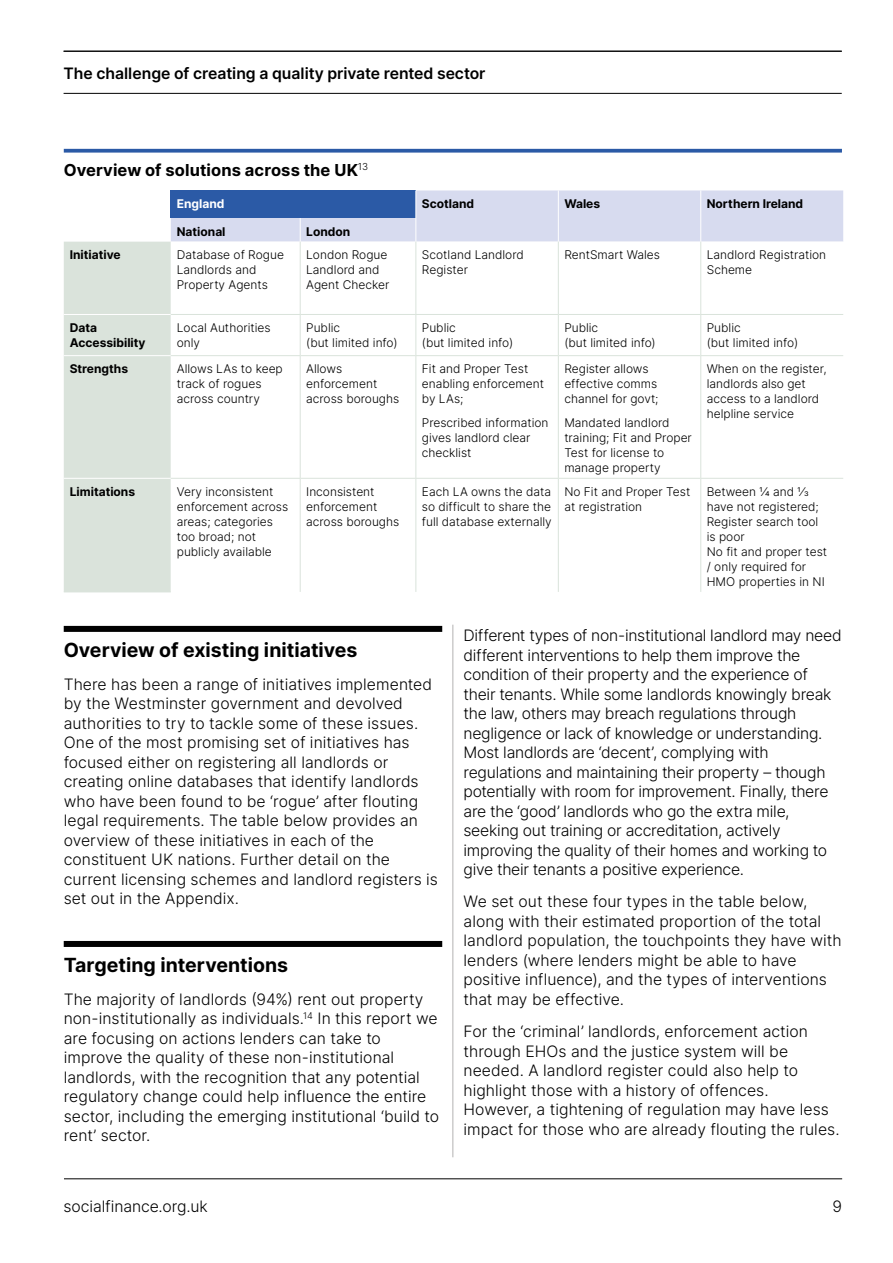
<style>
.page{position:relative;width:893px;height:1263px;background:#fff}
.page>*{position:absolute;margin:0;border:0;box-sizing:border-box;transform-origin:0 0}
.t1{font:700 19.5px "Inter";color:#000}
.t2{font:700 16.5px "Inter";letter-spacing:.005em;color:#000}
.t3{font:300 15.75px/19.5px "Inter";color:#000}
.t4{font:600 15.75px "Inter";color:#000}
.t5{font:300 12px/15px "Inter";color:#000}
.t6{font:700 12px/15px "Inter";color:#000}
.t7{font:700 12px "Inter";color:#fff}
</style>
<div class="page">
<div style="left:64px;top:626px;width:378px;height:6px;background:#000"></div>
<div style="left:64px;top:941px;width:378px;height:6px;background:#000"></div>
<svg style="left:64px;top:149px;width:778px;height:4px;background:#406aaf"></svg>
<svg style="left:64px;top:190px;width:779px;height:402px"></svg>
<hr style="left:64px;top:314px;width:107px;height:1px;background:#fff">
<hr style="left:64px;top:355px;width:107px;height:1px;background:#fff">
<hr style="left:64px;top:478px;width:107px;height:1px;background:#fff">
<hr style="left:171px;top:314px;width:129px;height:1px;background:#dae3db">
<hr style="left:300px;top:314px;width:116px;height:1px;background:#dae3db">
<hr style="left:416px;top:314px;width:142px;height:1px;background:#dae3db">
<hr style="left:558px;top:314px;width:143px;height:1px;background:#dae3db">
<hr style="left:701px;top:314px;width:142px;height:1px;background:#dae3db">
<hr style="left:171px;top:355px;width:129px;height:1px;background:#dae3db">
<hr style="left:300px;top:355px;width:116px;height:1px;background:#dae3db">
<hr style="left:416px;top:355px;width:142px;height:1px;background:#dae3db">
<hr style="left:558px;top:355px;width:143px;height:1px;background:#dae3db">
<hr style="left:701px;top:355px;width:142px;height:1px;background:#dae3db">
<hr style="left:171px;top:478px;width:129px;height:1px;background:#dae3db">
<hr style="left:300px;top:478px;width:116px;height:1px;background:#dae3db">
<hr style="left:416px;top:478px;width:142px;height:1px;background:#dae3db">
<hr style="left:558px;top:478px;width:143px;height:1px;background:#dae3db">
<hr style="left:701px;top:478px;width:142px;height:1px;background:#dae3db">
<hr style="left:64px;top:591px;width:107px;height:1px;background:#dae3db">
<hr style="left:300px;top:242px;width:1px;height:72px;background:#dae3db">
<hr style="left:415px;top:242px;width:1px;height:72px;background:#dae3db">
<hr style="left:558px;top:242px;width:1px;height:72px;background:#dae3db">
<hr style="left:700px;top:242px;width:1px;height:72px;background:#dae3db">
<hr style="left:300px;top:315px;width:1px;height:40px;background:#dae3db">
<hr style="left:415px;top:315px;width:1px;height:40px;background:#dae3db">
<hr style="left:558px;top:315px;width:1px;height:40px;background:#dae3db">
<hr style="left:700px;top:315px;width:1px;height:40px;background:#dae3db">
<hr style="left:300px;top:356px;width:1px;height:122px;background:#dae3db">
<hr style="left:415px;top:356px;width:1px;height:122px;background:#dae3db">
<hr style="left:558px;top:356px;width:1px;height:122px;background:#dae3db">
<hr style="left:700px;top:356px;width:1px;height:122px;background:#dae3db">
<hr style="left:300px;top:479px;width:1px;height:113px;background:#dae3db">
<hr style="left:415px;top:479px;width:1px;height:113px;background:#dae3db">
<hr style="left:558px;top:479px;width:1px;height:113px;background:#dae3db">
<hr style="left:700px;top:479px;width:1px;height:113px;background:#dae3db">
<hr style="left:453px;top:625px;width:1px;height:532px;background:#b3b2b2">
<hr style="left:64px;top:1178px;width:778px;height:1px;background:#000">
<hr style="left:64px;top:51px;width:778px;height:1px;background:#000">
<hr style="left:64px;top:93px;width:778px;height:1px;background:#000">
<p class="t4" style="left:64px;top:62px;width:423px">The challenge of creating a quality private rented sector</p>
<p class="t2" style="left:64px;top:158px;width:306px">Overview of solutions across the UK<sup>13</sup></p>
<p class="t7" style="left:177px;top:195px;width:49px">England</p>
<p class="t6" style="left:422px;top:196px;width:54px">Scotland</p>
<p class="t6" style="left:564px;top:196px;width:37px">Wales</p>
<p class="t6" style="left:707px;top:196px;width:98px">Northern Ireland</p>
<p class="t6" style="left:177px;top:223px;width:50px">National</p>
<p class="t6" style="left:306px;top:223px;width:46px">London</p>
<p class="t6" style="left:70px;top:247px;width:52px">Initiative</p>
<p class="t5" style="left:177px;top:247px;width:109px">Database of Rogue<br>Landlords and<br>Property Agents</p>
<p class="t5" style="left:306px;top:247px;width:85px">London Rogue<br>Landlord and<br>Agent Checker</p>
<p class="t5" style="left:422px;top:247px;width:103px">Scotland Landlord<br>Register</p>
<p class="t5" style="left:564px;top:247px;width:97px">RentSmart Wales</p>
<p class="t5" style="left:707px;top:247px;width:121px">Landlord Registration<br>Scheme</p>
<p class="t6" style="left:70px;top:320px;width:77px">Data<br>Accessibility</p>
<p class="t5" style="left:177px;top:320px;width:95px">Local Authorities only</p>
<p class="t5" style="left:306px;top:320px;width:93px">Public<br>(but limited info)</p>
<p class="t5" style="left:422px;top:320px;width:93px">Public<br>(but limited info)</p>
<p class="t5" style="left:564px;top:320px;width:93px">Public<br>(but limited info)</p>
<p class="t5" style="left:707px;top:320px;width:93px">Public<br>(but limited info)</p>
<p class="t6" style="left:70px;top:361px;width:60px">Strengths</p>
<p class="t5" style="left:177px;top:361px;width:108px">Allows LAs to keep track of rogues across country</p>
<p class="t5" style="left:306px;top:361px;width:95px">Allows enforcement across boroughs</p>
<p class="t5" style="left:422px;top:361px;width:124px">Fit and Proper Test enabling enforcement by LAs;</p>
<p class="t5" style="left:422px;top:415px;width:128px">Prescribed information gives landlord clear checklist</p>
<p class="t5" style="left:564px;top:361px;width:96px">Register allows effective comms channel for govt;</p>
<p class="t5" style="left:564px;top:415px;width:129px">Mandated landlord training; Fit and Proper<br>Test for license to manage property</p>
<p class="t5" style="left:707px;top:361px;width:121px">When on the register, landlords also get access to a landlord helpline service</p>
<p class="t6" style="left:70px;top:484px;width:67px">Limitations</p>
<p class="t5" style="left:177px;top:484px;width:113px">Very inconsistent enforcement across areas; categories too broad; not publicly available</p>
<p class="t5" style="left:306px;top:484px;width:95px">Inconsistent enforcement across boroughs</p>
<p class="t5" style="left:422px;top:484px;width:131px;text-align:justify">Each LA owns the data so difficult to share the full database externally</p>
<p class="t5" style="left:564px;top:484px;width:127px">No Fit and Proper Test at registration</p>
<p class="t5" style="left:707px;top:484px;width:122px">Between ¼ and 1/3 have not registered;<br>Register search tool is poor<br>No fit and proper test / only required for<br>HMO properties in NI</p>
<p class="t1" style="left:64px;top:636px;width:306px">Overview of existing initiatives<sup>13</sup></p>
<p class="t3" style="left:64px;top:674px;width:376px">There has been a range of initiatives implemented by the Westminster government and devolved authorities to try to tackle some of these issues.<br>One of the most promising set of initiatives has focused either on registering all landlords or creating online databases that identify landlords who have been found to be ‘rogue’ after flouting legal requirements. The table below provides an overview of these initiatives in each of the constituent UK nations. Further detail on the current licensing schemes and landlord registers is set out in the Appendix.</p>
<p class="t1" style="left:64px;top:951px;width:226px">Targeting interventions</p>
<p class="t3" style="left:64px;top:989px;width:377px">The majority of landlords (94%) rent out property non-institutionally as individuals.<sup>14</sup> In this report we are focusing on actions lenders can take to improve the quality of these non-institutional landlords, with the recognition that any potential regulatory change could help influence the entire sector, including the emerging institutional ‘build to rent’ sector.</p>
<p class="t3" style="left:463px;top:625px;width:380px">Different types of non-institutional landlord may need different interventions to help them improve the condition of their property and the experience of their tenants. While some landlords knowingly break the law, others may breach regulations through negligence or lack of knowledge or understanding.<br>Most landlords are ‘decent’, complying with regulations and maintaining their property – though potentially with room for improvement. Finally, there are the ‘good’ landlords who go the extra mile, seeking out training or accreditation, actively improving the quality of their homes and working to give their tenants a positive experience.</p>
<p class="t3" style="left:463px;top:891px;width:380px">We set out these four types in the table below, along with their estimated proportion of the total landlord population, the touchpoints they have with lenders (where lenders might be able to have positive influence), and the types of interventions that may be effective.</p>
<p class="t3" style="left:463px;top:1021px;width:378px">For the ‘criminal’ landlords, enforcement action through EHOs and the justice system will be needed. A landlord register could also help to highlight those with a history of offences.<br>However, a tightening of regulation may have less impact for those who are already flouting the rules.</p>
<p class="t3" style="left:64px;top:1196px;width:146px">socialfinance.org.uk</p>
<p class="t3" style="left:832px;top:1196px;width:11px">9</p>
</div>
